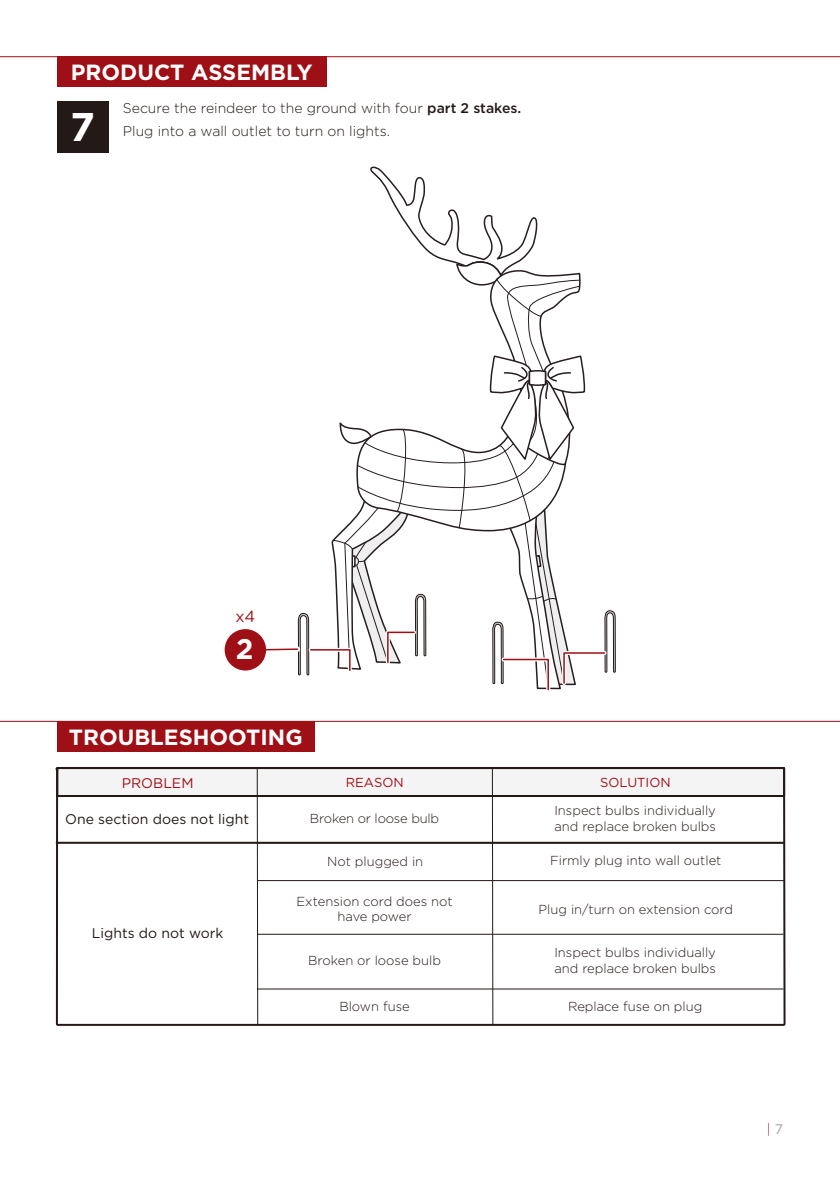
<style>
.page{position:relative;width:840px;height:1191px;background:#fff}
.page>*{position:absolute;margin:0;border:0;box-sizing:border-box;transform-origin:0 0}
.t1{font:700 40px "Gotham";color:#fff}
.t2{font:700 28.2px "Gotham";color:#fff}
.t3{font:700 22px "Gotham";color:#fff}
.t4{font:16px "Gotham";color:#9f0f16}
.t5{font:300 14px/22.8px "Gotham";color:#231916}
.t6{font:14px "Gotham";color:#231916}
.t7{font:14px "Gotham";color:#9f0f16}
.t8{font:300 13.8px "Gotham";color:#9f0f16}
.t9{font:300 13px/15.6px "Gotham";color:#231916}
.t10{font:13px "Gotham";color:#9f0f16}
.s1{font-weight:500}
.s2{font-weight:400;color:#9fa0a0}
</style>
<div class="page">
<div style="left:57px;top:57px;width:269px;height:30px;background:#9f0f16"></div>
<hr style="left:0;top:56px;width:839px;height:1px;background:#9f0f16">
<div style="left:57px;top:101px;width:51px;height:52px;background:#231916"></div>
<div style="left:57px;top:721px;width:257px;height:31px;background:#9f0f16"></div>
<hr style="left:0;top:721px;width:839px;height:1px;background:#9f0f16">
<svg style="left:55px;top:767px;width:730px;height:258px"></svg>
<hr style="left:57px;top:841px;width:725px;height:2px;background:#231916">
<hr style="left:257px;top:880px;width:526px;height:1px;background:#231916">
<hr style="left:257px;top:933px;width:525px;height:1px;background:#231916">
<hr style="left:257px;top:988px;width:525px;height:1px;background:#231916">
<svg style="left:254px;top:166px;width:362px;height:525px"></svg>
<div style="left:224px;top:629px;width:42px;height:41px;background:#9f0f16;border-radius:50%"></div>
<h3 class="t3" style="left:71px;top:58px;width:243px">PRODUCT ASSEMBLY</h3>
<h1 class="t1" style="left:70px;top:100px;width:26px">7</h1>
<p class="t5" style="left:123px;top:96px;width:400px">Secure the reindeer to the ground with four <span class="s1">part 2 stakes.<br></span>Plug into a wall outlet to turn on lights.</p>
<p class="t4" style="left:235px;top:606px;width:21px">x4</p>
<h2 class="t2" style="left:236px;top:630px;width:19px">2</h2>
<h3 class="t3" style="left:69px;top:722px;width:235px">TROUBLESHOOTING</h3>
<p class="t7" style="left:122px;top:774px;width:73px">PROBLEM</p>
<p class="t6" style="left:65px;top:809px;width:185px">One section does not light</p>
<p class="t10" style="left:345px;top:774px;width:59px">REASON</p>
<p class="t9" style="left:310px;top:810px;width:131px">Broken or loose bulb</p>
<p class="t9" style="left:327px;top:852px;width:97px">Not plugged in</p>
<p class="t6" style="left:92px;top:923px;width:133px">Lights do not work</p>
<p class="t9" style="left:296px;top:892px;width:157px;text-align:center">Extension cord does not have power</p>
<p class="t9" style="left:308px;top:952px;width:134px">Broken or loose bulb</p>
<p class="t9" style="left:339px;top:998px;width:72px">Blown fuse</p>
<p class="t10" style="left:599px;top:774px;width:72px">SOLUTION</p>
<p class="t9" style="left:554px;top:802px;width:163px">Inspect bulbs individually and replace broken bulbs</p>
<p class="t9" style="left:550px;top:852px;width:173px">Firmly plug into wall outlet</p>
<p class="t9" style="left:538px;top:901px;width:196px">Plug in/turn on extension cord</p>
<p class="t9" style="left:554px;top:944px;width:163px">Inspect bulbs individually and replace broken bulbs</p>
<p class="t9" style="left:567px;top:998px;width:136px">Replace fuse on plug</p>
<p class="t8" style="left:766px;top:1120px;width:18px">| <span class="s2">7</span></p>
</div>
